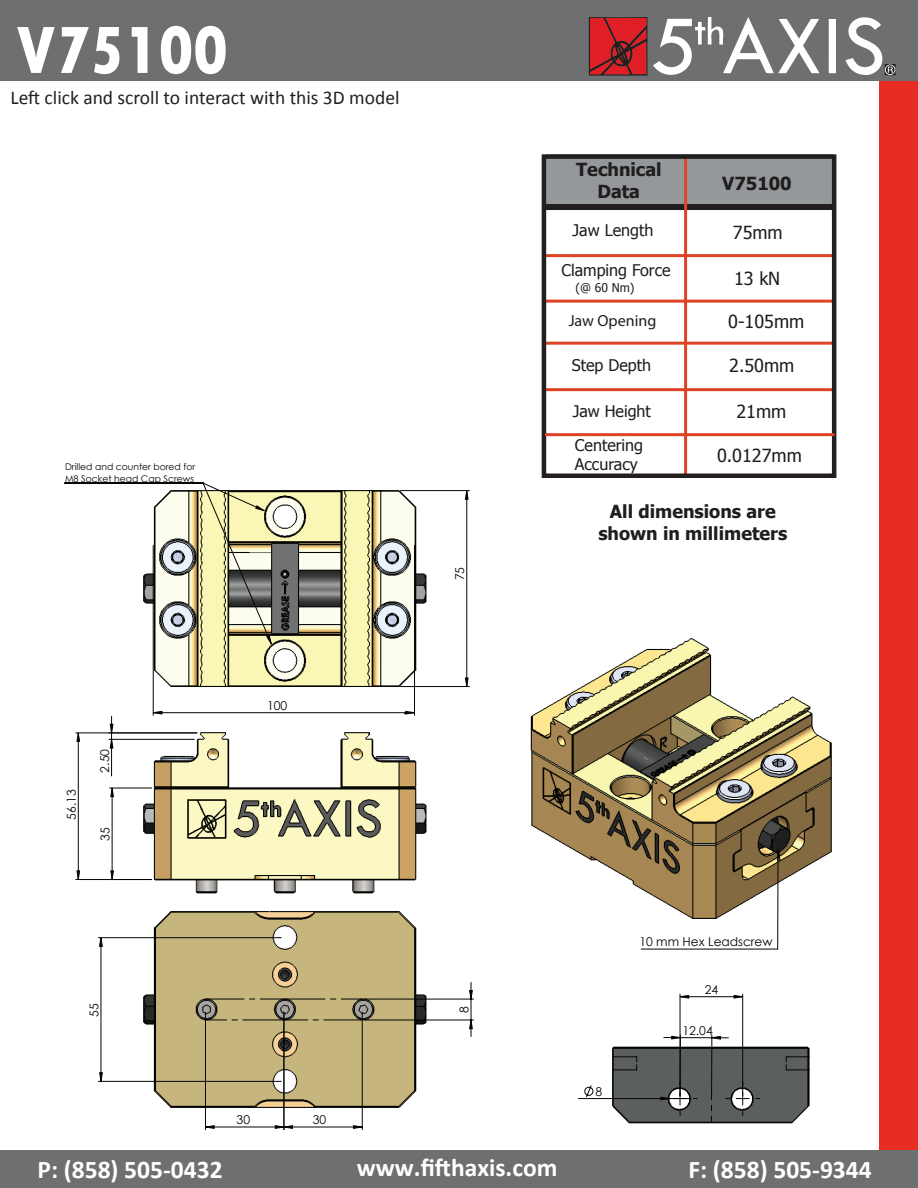
<style>
.page{position:relative;width:918px;height:1188px;background:#fff}
.page>*{position:absolute;margin:0;border:0;box-sizing:border-box;transform-origin:0 0}
.t1{font:800 condensed 70.35px "Tw Cen";color:#fff}
.t2{font:700 25.5px "Calibri";color:#fff}
.t3{font:19.5px "Calibri";color:#231f20}
.t4{font:700 18px/21.6px "Tahoma";color:#201d1e;text-align:center}
.t5{font:18px "Tahoma";color:#201d1e}
.t6{font:16.05px/19.4px "Tahoma";color:#201d1e}
.t7{font:16.05px "Myriad Pro";color:#201d1e}
.t8{font:12.15px "Century Gothic";color:#050504}
.t9{font:12px "Tahoma";color:#201d1e}
.t10{font:9.15px/11.9px "Century Gothic";color:#050504}
</style>
<div class="page">
<div style="left:879px;top:78px;width:39px;height:1110px;background:#e62c24"></div>
<div style="left:0;top:0;width:918px;height:80px;background:#6d6f70"></div>
<svg style="left:829px;top:19px;width:7px;height:54px"></svg>
<svg style="left:653px;top:17px;width:167px;height:58px"></svg>
<svg style="left:589px;top:17px;width:58px;height:59px;background:#b12126"></svg>
<svg style="left:846px;top:17px;width:50px;height:59px"></svg>
<div style="left:0;top:1150px;width:918px;height:38px;background:#6d6f70"></div>
<div style="left:542px;top:204px;width:293px;height:6px;background:#201d1e"></div>
<div style="left:546px;top:155px;width:286px;height:49px;background:#95989b"></div>
<hr style="left:545px;top:254px;width:290px;height:3px;background:#df4325">
<hr style="left:546px;top:300px;width:289px;height:3px;background:#df4325">
<hr style="left:545px;top:342px;width:290px;height:3px;background:#df4325">
<hr style="left:545px;top:388px;width:290px;height:3px;background:#df4325">
<hr style="left:684px;top:158px;width:3px;height:318px;background:#df4325">
<div style="left:542px;top:154px;width:294px;height:324px;border:4px solid #231f20"></div>
<hr style="left:545px;top:433px;width:290px;height:3px;background:#df4325">
<img style="left:127px;top:732px;width:300px;height:162px">
<img style="left:127px;top:482px;width:313px;height:219px">
<img style="left:127px;top:911px;width:313px;height:212px">
<img style="left:530px;top:638px;width:302px;height:312px">
<hr style="left:65px;top:483px;width:138px;height:1px;background:#050504">
<svg style="left:206px;top:999px;width:156px;height:1px"></svg>
<svg style="left:206px;top:1020px;width:156px;height:1px"></svg>
<hr style="left:365px;top:999px;width:109px;height:1px;background:#050504">
<hr style="left:365px;top:1020px;width:109px;height:1px;background:#050504">
<hr style="left:153px;top:712px;width:262px;height:1px;background:#050504">
<hr style="left:414px;top:545px;width:1px;height:170px;background:#050504">
<hr style="left:153px;top:545px;width:1px;height:170px;background:#050504">
<hr style="left:362px;top:1012px;width:1px;height:118px;background:#050504">
<hr style="left:109px;top:739px;width:85px;height:1px;background:#050504">
<hr style="left:111px;top:739px;width:1px;height:37px;background:#050504">
<hr style="left:101px;top:938px;width:1px;height:143px;background:#050504">
<hr style="left:98px;top:1081px;width:183px;height:1px;background:#050504">
<hr style="left:98px;top:937px;width:183px;height:1px;background:#050504">
<hr style="left:466px;top:491px;width:1px;height:196px;background:#050504">
<hr style="left:401px;top:686px;width:68px;height:1px;background:#050504">
<hr style="left:401px;top:490px;width:68px;height:1px;background:#050504">
<hr style="left:112px;top:788px;width:1px;height:92px;background:#050504">
<hr style="left:110px;top:788px;width:42px;height:1px;background:#050504">
<hr style="left:78px;top:733px;width:1px;height:147px;background:#050504">
<hr style="left:76px;top:879px;width:76px;height:1px;background:#050504">
<hr style="left:76px;top:733px;width:121px;height:1px;background:#050504">
<hr style="left:205px;top:1012px;width:1px;height:118px;background:#050504">
<hr style="left:284px;top:1012px;width:1px;height:118px;background:#050504">
<svg style="left:643px;top:756px;width:6px;height:5px"></svg>
<hr style="left:777px;top:849px;width:1px;height:100px;background:#050504">
<hr style="left:641px;top:949px;width:137px;height:1px;background:#050504">
<svg style="left:202px;top:482px;width:70px;height:163px"></svg>
<svg style="left:469px;top:982px;width:4px;height:55px"></svg>
<svg style="left:404px;top:710px;width:10px;height:5px"></svg>
<svg style="left:152px;top:710px;width:11px;height:5px"></svg>
<img style="left:597px;top:1032px;width:213px;height:92px">
<svg style="left:584px;top:1085px;width:10px;height:13px"></svg>
<hr style="left:680px;top:996px;width:63px;height:1px;background:#050504">
<hr style="left:742px;top:994px;width:1px;height:102px;background:#050504">
<hr style="left:680px;top:994px;width:1px;height:102px;background:#050504">
<hr style="left:578px;top:1098px;width:92px;height:1px;background:#050504">
<svg style="left:613px;top:1056px;width:24px;height:15px"></svg>
<svg style="left:786px;top:1056px;width:23px;height:15px"></svg>
<svg style="left:736px;top:1092px;width:13px;height:13px"></svg>
<svg style="left:733px;top:995px;width:11px;height:4px"></svg>
<svg style="left:679px;top:995px;width:10px;height:4px"></svg>
<svg style="left:660px;top:1035px;width:70px;height:86px;background:#6d706f"></svg>
<svg style="left:109px;top:716px;width:5px;height:33px"></svg>
<svg style="left:99px;top:1072px;width:4px;height:10px"></svg>
<svg style="left:99px;top:937px;width:4px;height:10px"></svg>
<svg style="left:464px;top:677px;width:5px;height:9px"></svg>
<svg style="left:464px;top:490px;width:5px;height:10px"></svg>
<svg style="left:110px;top:870px;width:4px;height:9px"></svg>
<svg style="left:110px;top:787px;width:4px;height:10px"></svg>
<svg style="left:76px;top:870px;width:4px;height:9px"></svg>
<svg style="left:76px;top:732px;width:4px;height:10px"></svg>
<svg style="left:206px;top:1125px;width:157px;height:4px"></svg>
<svg style="left:777px;top:850px;width:4px;height:11px"></svg>
<p class="t1" style="left:16px;top:9px;width:213px">V75100</p>
<p class="t3" style="left:10px;top:85px;width:391px">Left click and scroll to interact with this 3D model</p>
<p class="t10" style="left:65px;top:461px;width:132px">Drilled and counter bored for<br>M8 Socket head Cap Screws</p>
<p class="t8" style="left:63px;top:820px;width:32px;rotate:-90deg">56.13</p>
<p class="t8" style="left:96px;top:773px;width:25px;rotate:-90deg">2.50</p>
<p class="t8" style="left:97px;top:841px;width:15px;rotate:-90deg">35</p>
<p class="t8" style="left:86px;top:1017px;width:15px;rotate:-90deg">55</p>
<p class="t8" style="left:267px;top:697px;width:22px">100</p>
<p class="t8" style="left:237px;top:1111px;width:15px">30</p>
<p class="t8" style="left:313px;top:1111px;width:15px">30</p>
<p class="t8" style="left:451px;top:580px;width:15px;rotate:-90deg">75</p>
<p class="t8" style="left:456px;top:1013px;width:8px;rotate:-90deg">8</p>
<p class="t4" style="left:576px;top:158px;width:87px">Technical<br>Data</p>
<p class="t6" style="left:573px;top:220px;width:82px">Jaw Length</p>
<p class="t6" style="left:561px;top:260px;width:111px">Clamping Force</p>
<p class="t7" style="left:569px;top:311px;width:89px">Jaw Opening</p>
<p class="t9" style="left:576px;top:280px;width:61px">(@ 60 Nm)</p>
<p class="t6" style="left:572px;top:355px;width:81px">Step Depth</p>
<p class="t6" style="left:573px;top:401px;width:80px">Jaw Height</p>
<p class="t4" style="left:722px;top:171px;width:71px">V75100</p>
<p class="t5" style="left:733px;top:220px;width:51px">75mm</p>
<p class="t5" style="left:734px;top:267px;width:48px">13 kN</p>
<p class="t5" style="left:728px;top:309px;width:78px">0-105mm</p>
<p class="t5" style="left:729px;top:354px;width:67px">2.50mm</p>
<p class="t5" style="left:736px;top:400px;width:51px">21mm</p>
<p class="t6" style="left:575px;top:435px;width:70px">Centering<br>Accuracy</p>
<p class="t5" style="left:717px;top:443px;width:86px">0.0127mm</p>
<p class="t4" style="left:598px;top:500px;width:190px">All dimensions are shown in millimeters</p>
<p class="t8" style="left:639px;top:933px;width:135px">10 mm Hex Leadscrew</p>
<p class="t8" style="left:705px;top:981px;width:15px">24</p>
<p class="t8" style="left:596px;top:1083px;width:8px">8</p>
<p class="t8" style="left:682px;top:1022px;width:32px">12.04</p>
<p class="t2" style="left:38px;top:1153px;width:187px">P: (858) 505-0432</p>
<p class="t2" style="left:357px;top:1151px;width:202px">www.fifthaxis.com</p>
<p class="t2" style="left:688px;top:1153px;width:185px">F: (858) 505-9344</p>
</div>
